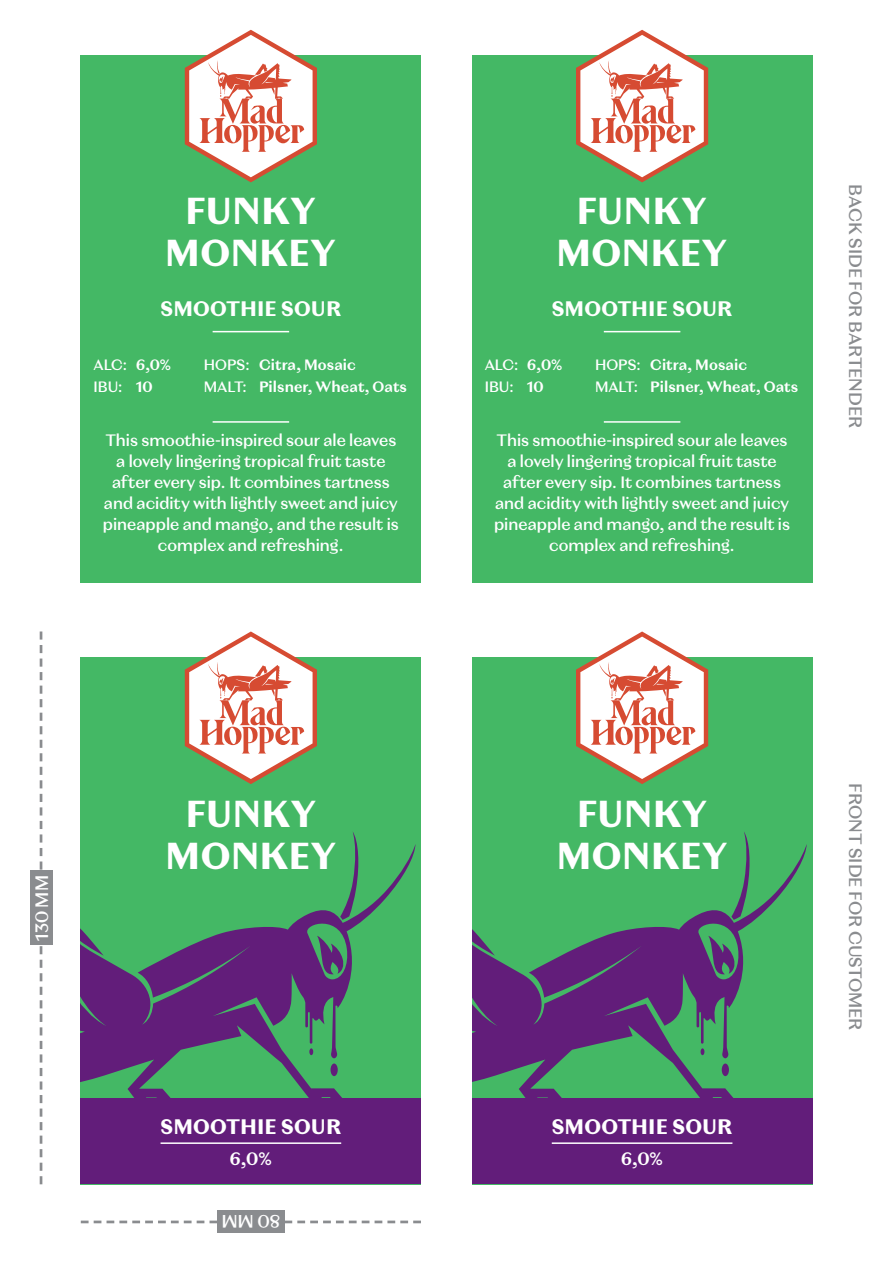
<style>
.page{position:relative;width:893px;height:1263px;background:#fff}
.page>*{position:absolute;margin:0;border:0;box-sizing:border-box;transform-origin:0 0}
.Beer_Name_Back_Side{font:700 37.5px/42px "Magnat Text";color:#fff;text-align:center}
.Beer_Style{font:700 21px "Magnat Text";letter-spacing:.005em;color:#fff}
.Beer_Style_Back_Side{font:700 21px "Magnat Text";letter-spacing:.005em;color:#fff}
.t1{font:500 18px "Magnat Text";color:#8a8c8f}
.t2{font:500 18px "Magnat Text";color:#fff}
.ALC{font:600 18px "Magnat Text";color:#fff}
.Description{font:500 16.5px/21px "Magnat Text";color:#fff;text-align:center}
.t3{font:600 15px "Magnat Text";letter-spacing:.005em;color:#fff}
.t4{font:500 15px "Magnat Text";letter-spacing:-.005em;color:#fff}
.s1{font-weight:600}
.s2{font-weight:500}
</style>
<div class="page">
<div style="left:217px;top:1211px;width:67px;height:22px;background:#8a8c8f"></div>
<svg style="left:284px;top:1220px;width:137px;height:3px"></svg>
<svg style="left:81px;top:1220px;width:136px;height:3px"></svg>
<div style="left:30px;top:871px;width:22px;height:74px;background:#8a8c8f"></div>
<svg style="left:40px;top:946px;width:2px;height:238px"></svg>
<svg style="left:40px;top:631px;width:2px;height:239px"></svg>
<div style="left:81px;top:55px;width:340px;height:528px;background:#44b865"></div>
<div style="left:472px;top:55px;width:340px;height:528px;background:#44b865"></div>
<div style="left:81px;top:657px;width:340px;height:527px;background:#44b865"></div>
<div style="left:472px;top:657px;width:340px;height:527px;background:#44b865"></div>
<div style="left:81px;top:1098px;width:340px;height:86px;background:#621d7a"></div>
<div style="left:472px;top:1098px;width:340px;height:86px;background:#621d7a"></div>
<svg style="left:353px;top:832px;width:4px;height:12px"></svg>
<svg style="left:81px;top:844px;width:334px;height:254px"></svg>
<svg style="left:744px;top:832px;width:4px;height:12px"></svg>
<svg style="left:472px;top:844px;width:335px;height:254px"></svg>
<hr style="left:161px;top:1142px;width:180px;height:2px;background:#fff">
<hr style="left:552px;top:1142px;width:180px;height:2px;background:#fff">
<hr style="left:213px;top:421px;width:76px;height:2px;background:#fff">
<hr style="left:604px;top:421px;width:76px;height:2px;background:#fff">
<hr style="left:213px;top:331px;width:76px;height:1px;background:#fff">
<hr style="left:604px;top:331px;width:76px;height:1px;background:#fff">
<svg style="left:185px;top:30px;width:132px;height:152px"></svg>
<svg style="left:576px;top:30px;width:132px;height:152px"></svg>
<svg style="left:185px;top:631px;width:132px;height:153px"></svg>
<svg style="left:576px;top:631px;width:132px;height:153px"></svg>
<p class="Beer_Name_Back_Side" style="left:165px;top:190px;width:173px">FUNKY<br>MONKEY</p>
<p class="Beer_Name_Back_Side" style="left:556px;top:190px;width:173px">FUNKY<br>MONKEY</p>
<p class="Beer_Style_Back_Side" style="left:160px;top:296px;width:182px">SMOOTHIE SOUR</p>
<p class="Beer_Style_Back_Side" style="left:552px;top:296px;width:182px">SMOOTHIE SOUR</p>
<p class="t4" style="left:94px;top:355px;width:79px">ALC: <span class="s1">6,0%</span></p>
<p class="t4" style="left:94px;top:377px;width:60px">IBU: <span class="s1">10</span></p>
<p class="t3" style="left:204px;top:355px;width:154px"><span class="s2">HOPS:</span> Citra, Mosaic</p>
<p class="t3" style="left:204px;top:377px;width:205px"><span class="s2">MALT:</span> Pilsner, Wheat, Oats</p>
<p class="t4" style="left:485px;top:355px;width:79px">ALC: <span class="s1">6,0%</span></p>
<p class="t4" style="left:485px;top:377px;width:60px">IBU: <span class="s1">10</span></p>
<p class="t3" style="left:595px;top:355px;width:154px"><span class="s2">HOPS:</span> Citra, Mosaic</p>
<p class="t3" style="left:595px;top:377px;width:205px"><span class="s2">MALT:</span> Pilsner, Wheat, Oats</p>
<p class="Description" style="left:103px;top:430px;width:297px">This smoothie-inspired sour ale leaves a lovely lingering tropical fruit taste after every sip. It combines tartness and acidity with lightly sweet and juicy pineapple and mango, and the result is complex and refreshing.</p>
<p class="Description" style="left:494px;top:430px;width:297px">This smoothie-inspired sour ale leaves a lovely lingering tropical fruit taste after every sip. It combines tartness and acidity with lightly sweet and juicy pineapple and mango, and the result is complex and refreshing.</p>
<p class="t1" style="left:867px;top:184px;width:245px;rotate:90deg">BACK SIDE FOR BARTENDER</p>
<p class="t2" style="left:30px;top:941px;width:67px;rotate:-90deg">130 MM</p>
<p class="Beer_Name_Back_Side" style="left:165px;top:792px;width:173px">FUNKY<br>MONKEY</p>
<p class="Beer_Name_Back_Side" style="left:556px;top:792px;width:173px">FUNKY<br>MONKEY</p>
<p class="Beer_Style" style="left:160px;top:1113px;width:182px">SMOOTHIE SOUR</p>
<p class="ALC" style="left:230px;top:1147px;width:43px">6,0%</p>
<p class="t2" style="left:280px;top:1233px;width:60px;rotate:-180deg">80 MM</p>
<p class="Beer_Style" style="left:552px;top:1113px;width:182px">SMOOTHIE SOUR</p>
<p class="ALC" style="left:621px;top:1147px;width:43px">6,0%</p>
<p class="t1" style="left:867px;top:783px;width:249px;rotate:90deg">FRONT SIDE FOR CUSTOMER</p>
</div>
